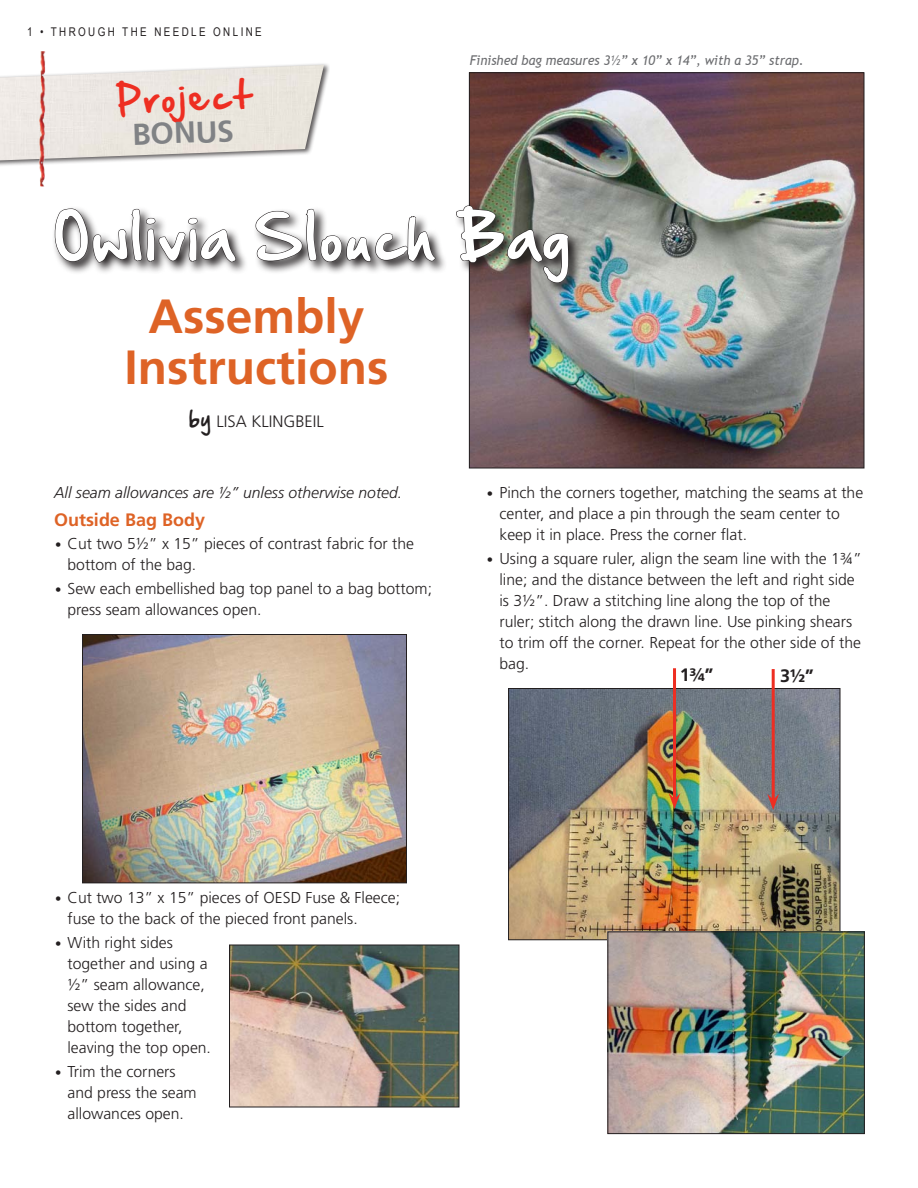
<style>
.page{position:relative;width:918px;height:1188px;background:#fff}
.page>*{position:absolute;margin:0;border:0;box-sizing:border-box;transform-origin:0 0}
.Main_Head{font:54.3px "Hand Of Sean";letter-spacing:.05em;color:#fff}
.Main_Head-2{font:700 48px/51px "Frutiger LT Std";color:#de6326;text-align:center}
._9_0_Etikette{font:33.15px "Hand Of Sean";color:#ee2e22}
._9_0_Etikette-2{font:700 30.15px "Frutiger LT Std";color:#808285}
.Subhead{font:700 18px "Frutiger LT Std";color:#de6326}
.Body_Text{font:700 18px "Frutiger LT Std";color:#231f20}
.t1{font:300 16.5px "Frutiger LT Std";color:#231f20}
.Bulleted_List{font:300 15.75px/21px "Frutiger LT Std";color:#231f20}
.Body_Text-2{font:italic 300 15.75px "Frutiger LT Std";color:#231f20}
.Body_Text-3{font:italic 13.5px "Trebuchet MS";color:#6c6d70;scale:.95 1}
.Page_Slug_Left{font:12px "Arial Narrow";letter-spacing:.2em;color:#231f20}
.s1{font-family:"Hand Of Sean";font-weight:400;font-size:18px}
.s2{font-family:"Trebuchet MS";font-weight:400}
</style>
<div class="page">
<img style="left:471px;top:74px;width:391px;height:392px">
<div style="left:0;top:62px;width:330px;height:105px;background:#231f20;opacity:.75"></div>
<img style="left:0;top:65px;width:324px;height:95px">
<img style="left:26px;top:51px;width:35px;height:136px">
<svg style="left:54px;top:203px;width:528px;height:93px"></svg>
<svg style="left:55px;top:208px;width:181px;height:55px"></svg>
<svg style="left:255px;top:209px;width:181px;height:53px"></svg>
<svg style="left:456px;top:205px;width:113px;height:78px;background:#716f69"></svg>
<img style="left:84px;top:636px;width:321px;height:245px">
<div style="left:82px;top:634px;width:325px;height:249px;border:1px solid #231f20"></div>
<img style="left:231px;top:947px;width:226px;height:158px">
<div style="left:229px;top:945px;width:230px;height:162px;border:1px solid #231f20"></div>
<img style="left:510px;top:690px;width:328px;height:248px">
<div style="left:508px;top:688px;width:332px;height:252px;border:1px solid #231f20"></div>
<img style="left:610px;top:934px;width:253px;height:198px">
<div style="left:608px;top:932px;width:257px;height:202px;border:1px solid #231f20"></div>
<hr style="left:772px;top:669px;width:3px;height:131px;background:#ee2e22">
<svg style="left:767px;top:794px;width:12px;height:16px"></svg>
<hr style="left:673px;top:668px;width:3px;height:131px;background:#ee2e22">
<svg style="left:669px;top:793px;width:11px;height:16px"></svg>
<p class="Page_Slug_Left" style="left:27px;top:23px;width:236px">1 • THROUGH THE NEEDLE ONLINE</p>
<p class="_9_0_Etikette" style="left:115px;top:70px;width:137px;rotate:-2deg">Project</p>
<p class="_9_0_Etikette-2" style="left:132px;top:117px;width:103px;rotate:-2deg">BONUS</p>
<p class="Body_Text-3" style="left:470px;top:53px;width:353px">Finished bag measures 3½” x 10” x 14”, with a 35” strap.</p>
<p class="Main_Head" style="left:54px;top:189px;width:517px">Owlivia Slouch Bag</p>
<p class="Main_Head-2" style="left:125px;top:291px;width:265px">Assembly<br>Instructions</p>
<p class="t1" style="left:189px;top:412px;width:136px"><span class="s1">by</span> LISA KLINGBEIL</p>
<p class="Body_Text-2" style="left:54px;top:483px;width:350px">All seam allowances are ½” unless otherwise noted.</p>
<p class="Subhead" style="left:54px;top:509px;width:153px">Outside Bag Body</p>
<p class="Bulleted_List" style="left:67px;top:533px;width:348px;text-indent:-13px"><span class="s2">•</span> Cut two 5½” x 15” pieces of contrast fabric for the bottom of the bag.</p>
<p class="Bulleted_List" style="left:67px;top:578px;width:366px;text-indent:-13px"><span class="s2">•</span> Sew each embellished bag top panel to a bag bottom; press seam allowances open.</p>
<p class="Bulleted_List" style="left:499px;top:482px;width:365px;text-indent:-13px"><span class="s2">•</span> Pinch the corners together, matching the seams at the center, and place a pin through the seam center to keep it in place. Press the corner flat.</p>
<p class="Bulleted_List" style="left:499px;top:548px;width:364px;text-indent:-13px"><span class="s2">•</span> Using a square ruler, align the seam line with the 1¾” line; and the distance between the left and right side is 3½”. Draw a stitching line along the top of the ruler; stitch along the drawn line. Use pinking shears to trim off the corner. Repeat for the other side of the bag.</p>
<p class="Body_Text" style="left:680px;top:664px;width:35px">1¾”</p>
<p class="Body_Text" style="left:780px;top:665px;width:35px">3½”</p>
<p class="Bulleted_List" style="left:67px;top:887px;width:334px;text-indent:-13px"><span class="s2">•</span> Cut two 13” x 15” pieces of OESD Fuse &amp; Fleece; fuse to the back of the pieced front panels.</p>
<p class="Bulleted_List" style="left:67px;top:932px;width:145px;text-indent:-13px"><span class="s2">•</span> With right sides together and using a ½” seam allowance, sew the sides and bottom together, leaving the top open.</p>
<p class="Bulleted_List" style="left:67px;top:1062px;width:131px;text-indent:-13px"><span class="s2">•</span> Trim the corners and press the seam allowances open.</p>
</div>
